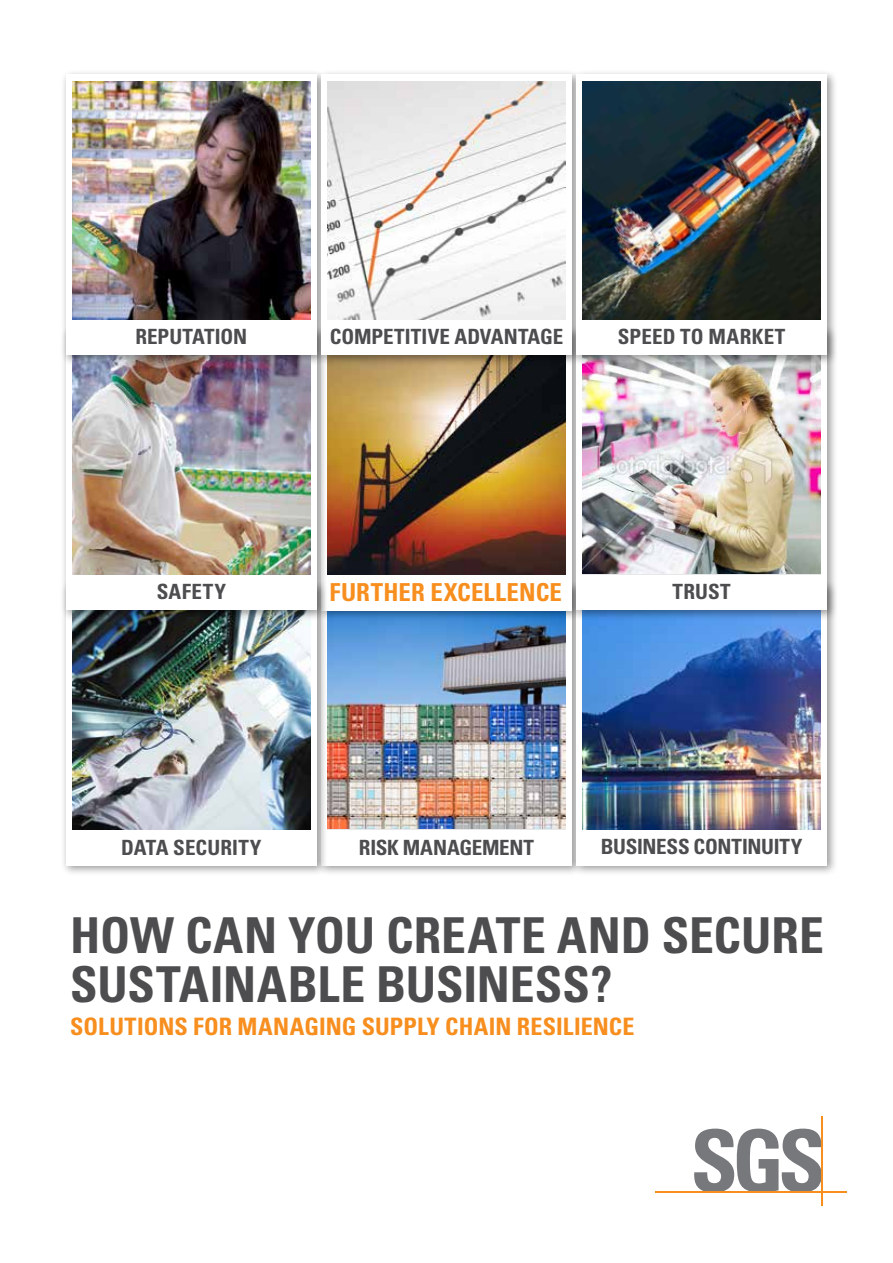
<style>
.page{position:relative;width:893px;height:1263px;background:#fff}
.page>*{position:absolute;margin:0;border:0;box-sizing:border-box;transform-origin:0 0}
.t1{font:700 condensed 49.5px "Univers";color:#4d4d4f}
.t2{font:700 condensed 24.75px "Univers";letter-spacing:.005em;color:#f78e1e}
.t3{font:700 condensed 24px "Univers";color:#f78e1e}
.t4{font:700 condensed 21px "Univers";color:#4d4d4f}
</style>
<div class="page">
<svg style="left:694px;top:1128px;width:127px;height:63px"></svg>
<hr style="left:655px;top:1191px;width:192px;height:2px;background:#f78e1e">
<hr style="left:821px;top:1116px;width:2px;height:89px;background:#f78e1e">
<div style="left:316px;top:579px;width:267px;height:297px;background:#000;opacity:.4"></div>
<div style="left:321px;top:585px;width:251px;height:280px;background:#fff"></div>
<div style="left:571px;top:579px;width:267px;height:297px;background:#000;opacity:.4"></div>
<div style="left:576px;top:585px;width:251px;height:280px;background:#fff"></div>
<img style="left:583px;top:621px;width:238px;height:208px">
<img style="left:328px;top:622px;width:238px;height:207px">
<div style="left:316px;top:325px;width:267px;height:297px;background:#000;opacity:.4"></div>
<div style="left:321px;top:330px;width:251px;height:280px;background:#fff"></div>
<div style="left:61px;top:579px;width:267px;height:297px;background:#000;opacity:.4"></div>
<div style="left:66px;top:585px;width:251px;height:280px;background:#fff"></div>
<img style="left:72px;top:621px;width:238px;height:208px">
<div style="left:571px;top:324px;width:267px;height:297px;background:#000;opacity:.4"></div>
<div style="left:576px;top:330px;width:251px;height:280px;background:#fff"></div>
<div style="left:61px;top:324px;width:267px;height:297px;background:#000;opacity:.4"></div>
<div style="left:66px;top:330px;width:251px;height:280px;background:#fff"></div>
<img style="left:583px;top:366px;width:238px;height:208px">
<img style="left:72px;top:366px;width:238px;height:208px">
<div style="left:61px;top:69px;width:267px;height:297px;background:#000;opacity:.4"></div>
<div style="left:66px;top:74px;width:251px;height:281px;background:#fff"></div>
<img style="left:72px;top:82px;width:238px;height:238px">
<img style="left:327px;top:366px;width:239px;height:208px">
<div style="left:316px;top:69px;width:267px;height:297px;background:#000;opacity:.4"></div>
<div style="left:321px;top:74px;width:251px;height:281px;background:#fff"></div>
<img style="left:327px;top:82px;width:239px;height:238px">
<div style="left:571px;top:69px;width:267px;height:297px;background:#000;opacity:.4"></div>
<div style="left:576px;top:74px;width:251px;height:281px;background:#fff"></div>
<img style="left:583px;top:82px;width:238px;height:238px">
<p class="t4" style="left:136px;top:324px;width:113px">REPUTATION</p>
<p class="t4" style="left:330px;top:324px;width:235px">COMPETITIVE ADVANTAGE</p>
<p class="t4" style="left:618px;top:324px;width:169px">SPEED TO MARKET</p>
<p class="t2" style="left:330px;top:577px;width:234px">FURTHER EXCELLENCE</p>
<p class="t4" style="left:157px;top:579px;width:71px">SAFETY</p>
<p class="t4" style="left:672px;top:579px;width:60px">TRUST</p>
<p class="t4" style="left:121px;top:834px;width:142px">DATA SECURITY</p>
<p class="t4" style="left:359px;top:834px;width:177px">RISK MANAGEMENT</p>
<p class="t4" style="left:601px;top:834px;width:203px">BUSINESS CONTINUITY</p>
<h1 class="t1" style="left:70px;top:905px;width:145px">HO W CAN</h1>
<h1 class="t1" style="left:288px;top:905px;width:29px">YOU</h1>
<h1 class="t1" style="left:386px;top:905px;width:27px">CREATE</h1>
<h1 class="t1" style="left:557px;top:905px;width:133px">AN D SECURE</h1>
<h1 class="t1" style="left:70px;top:954px;width:28px">SUSTAINABLE</h1>
<h1 class="t1" style="left:376px;top:954px;width:28px">BUSINESS</h1>
<h1 class="t1" style="left:590px;top:954px;width:23px">?</h1>
<p class="t3" style="left:70px;top:1012px;width:14px">SOLUTIONS</p>
<p class="t3" style="left:193px;top:1012px;width:14px">FOR</p>
<p class="t3" style="left:238px;top:1012px;width:16px">MANAGING</p>
<p class="t3" style="left:362px;top:1012px;width:14px">SUPPLY</p>
<p class="t3" style="left:445px;top:1012px;width:14px">CHAIN</p>
<p class="t3" style="left:517px;top:1012px;width:13px">RESILIENCE</p>
</div>
